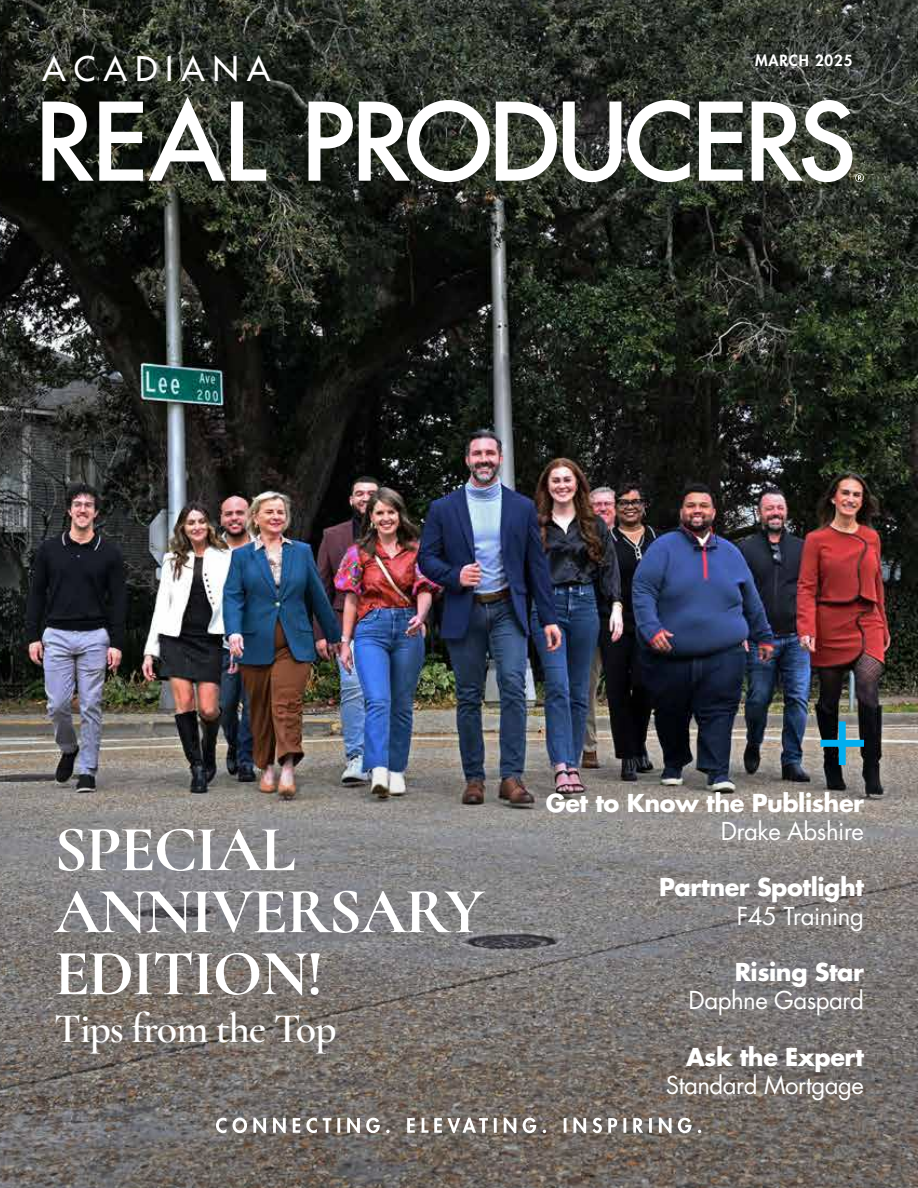
<style>
.page{position:relative;width:918px;height:1188px;background:#fff}
.page>*{position:absolute;margin:0;border:0;box-sizing:border-box;transform-origin:0 0}
.t1{font:700 65.25px/61.9px "Cormorant";letter-spacing:-.03em;color:#fff}
.t2{font:600 42.15px "Cormorant";letter-spacing:-.03em;color:#fff}
.t3{font:500 33px "Futura Std";letter-spacing:.25em;color:#fff}
.t4{font:700 24px "Futura Std";letter-spacing:-.02em;color:#fff}
.t5{font:24px "Futura Std";letter-spacing:-.02em;color:#fff}
.t6{font:800 15px "Futura Std";letter-spacing:.06em;color:#fff}
</style>
<div class="page">
<img style="left:0;top:0;width:918px;height:702px">
<svg style="left:0;top:702px;width:918px;height:486px;background:#777371"></svg>
<svg style="left:216px;top:1118px;width:485px;height:15px"></svg>
<svg style="left:820px;top:721px;width:44px;height:44px;background:#3d6c7c"></svg>
<svg style="left:42px;top:97px;width:822px;height:85px"></svg>
<h3 class="t3" style="left:42px;top:48px;width:229px">ACADIANA</h3>
<p class="t6" style="left:755px;top:51px;width:99px">MARCH 2025</p>
<h1 class="t1" style="left:54px;top:818px;width:432px">SPECIAL<br>ANNIVERSARY<br>EDITION!</h1>
<h2 class="t2" style="left:54px;top:1003px;width:284px">Tips from the Top</h2>
<p class="t4" style="left:546px;top:787px;width:320px">Get to Know the Publisher</p>
<p class="t5" style="left:721px;top:816px;width:145px">Drake Abshire</p>
<p class="t4" style="left:659px;top:871px;width:206px">Partner Spotlight</p>
<p class="t5" style="left:737px;top:900px;width:129px">F45 Training</p>
<p class="t4" style="left:735px;top:956px;width:131px">Rising Star</p>
<p class="t5" style="left:689px;top:985px;width:177px">Daphne Gaspard</p>
<p class="t4" style="left:686px;top:1041px;width:179px">Ask the Expert</p>
<p class="t5" style="left:666px;top:1070px;width:200px">Standard Mortgage</p>
</div>
